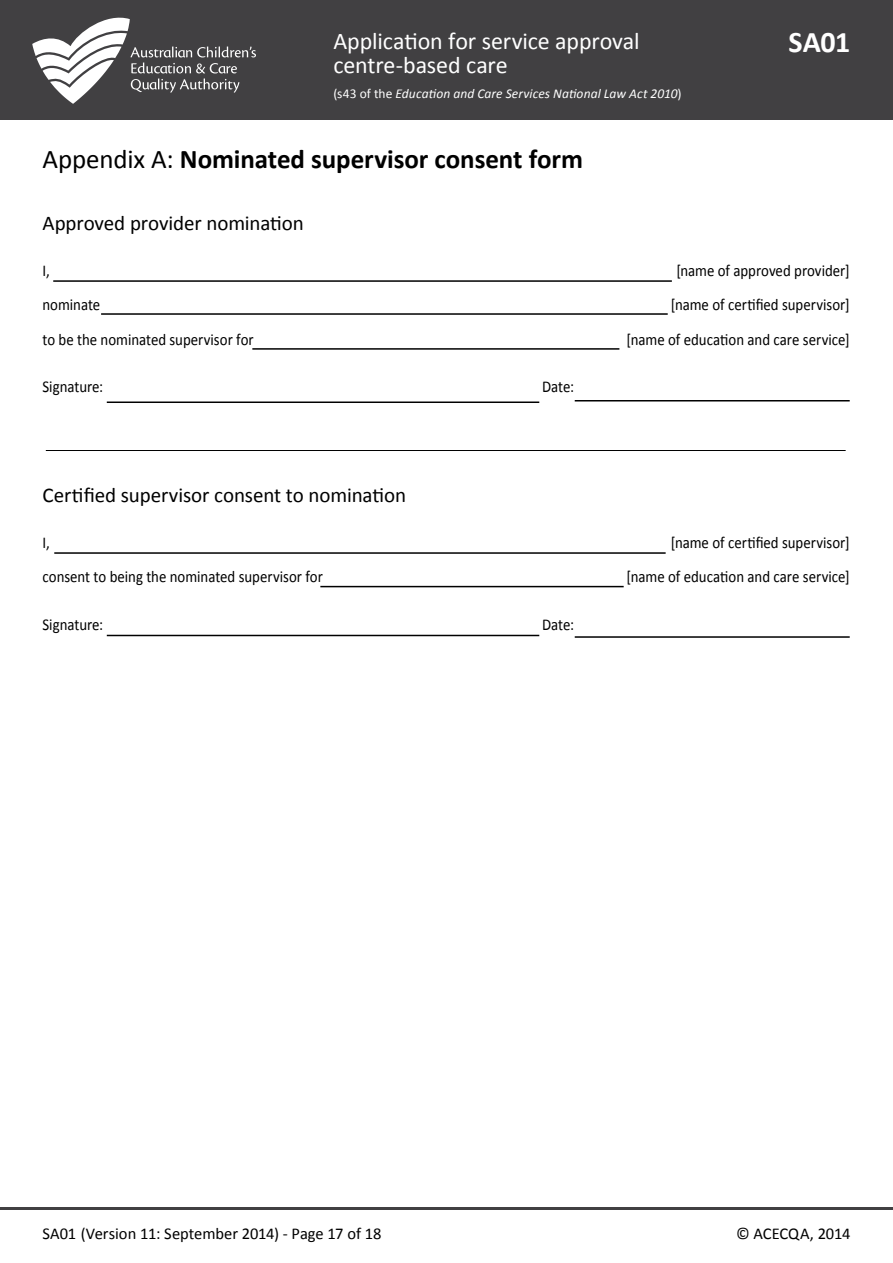
<style>
.page{position:relative;width:893px;height:1263px;background:#fff}
.page>*{position:absolute;margin:0;border:0;box-sizing:border-box;transform-origin:0 0}
.t1{font:700 30px "Calibri";color:#fff}
.t2{font:700 27px "Calibri";letter-spacing:-.005em;color:#000}
.t3{font:24px/23.7px "Calibri";letter-spacing:-.005em;color:#fff}
.t4{font:21px "Calibri";letter-spacing:-.005em;color:#000}
.t5{font:16.5px "Calibri";letter-spacing:-.005em;color:#000;scale:.9 1}
.t6{font:16.5px "Calibri";letter-spacing:-.005em;color:#000}
.t7{font:italic 13.5px "Calibri";letter-spacing:.005em;color:#fff}
.s1{font-style:normal}
.s2{font-weight:400}
</style>
<div class="page">
<hr style="left:0;top:1207px;width:893px;height:2px;background:#414042">
<div style="left:0;top:0;width:893px;height:119px;background:#414042"></div>
<svg style="left:32px;top:17px;width:224px;height:87px"></svg>
<hr style="left:46px;top:450px;width:800px;height:1px;background:#000">
<hr style="left:53px;top:280px;width:619px;height:2px;background:#000">
<hr style="left:101px;top:313px;width:567px;height:2px;background:#000">
<hr style="left:252px;top:348px;width:367px;height:2px;background:#000">
<hr style="left:54px;top:552px;width:612px;height:2px;background:#000">
<hr style="left:320px;top:586px;width:304px;height:1px;background:#000">
<hr style="left:575px;top:400px;width:275px;height:1px;background:#000">
<hr style="left:575px;top:636px;width:275px;height:2px;background:#000">
<hr style="left:107px;top:401px;width:432px;height:2px;background:#000">
<hr style="left:107px;top:635px;width:432px;height:1px;background:#000">
<h3 class="t3" style="left:333px;top:29px;width:308px">Application for service approval centre-based care</h3>
<p class="t7" style="left:333px;top:84px;width:350px"><span class="s1">(s43 of the</span> Education and Care Services National Law Act 2010<span class="s1">)</span></p>
<h2 class="t2" style="left:43px;top:142px;width:542px"><span class="s2">Appendix A:</span> Nominated supervisor consent form</h2>
<h1 class="t1" style="left:788px;top:23px;width:63px">SA01</h1>
<p class="t4" style="left:43px;top:210px;width:263px">Approved provider nomination</p>
<p class="t5" style="left:43px;top:260px;width:10px">I,</p>
<p class="t5" style="left:676px;top:260px;width:194px">[name of approved provider]</p>
<p class="t5" style="left:43px;top:294px;width:66px">nominate</p>
<p class="t5" style="left:671px;top:294px;width:200px">[name of certified supervisor]</p>
<p class="t5" style="left:43px;top:329px;width:236px">to be the nominated supervisor for</p>
<p class="t5" style="left:627px;top:329px;width:249px">[name of education and care service]</p>
<p class="t5" style="left:43px;top:376px;width:69px">Signature:</p>
<p class="t5" style="left:542px;top:376px;width:37px">Date:</p>
<p class="t4" style="left:43px;top:481px;width:365px">Certified supervisor consent to nomination</p>
<p class="t5" style="left:43px;top:532px;width:10px">I,</p>
<p class="t5" style="left:671px;top:532px;width:200px">[name of certified supervisor]</p>
<p class="t5" style="left:43px;top:566px;width:313px">consent to being the nominated supervisor for</p>
<p class="t5" style="left:627px;top:566px;width:249px">[name of education and care service]</p>
<p class="t5" style="left:43px;top:614px;width:69px">Signature:</p>
<p class="t5" style="left:542px;top:614px;width:37px">Date:</p>
<p class="t6" style="left:43px;top:1223px;width:340px">SA01 (Version 11: September 2014) - Page 17 of 18</p>
<p class="t6" style="left:736px;top:1223px;width:116px">© ACECQA, 2014</p>
</div>
